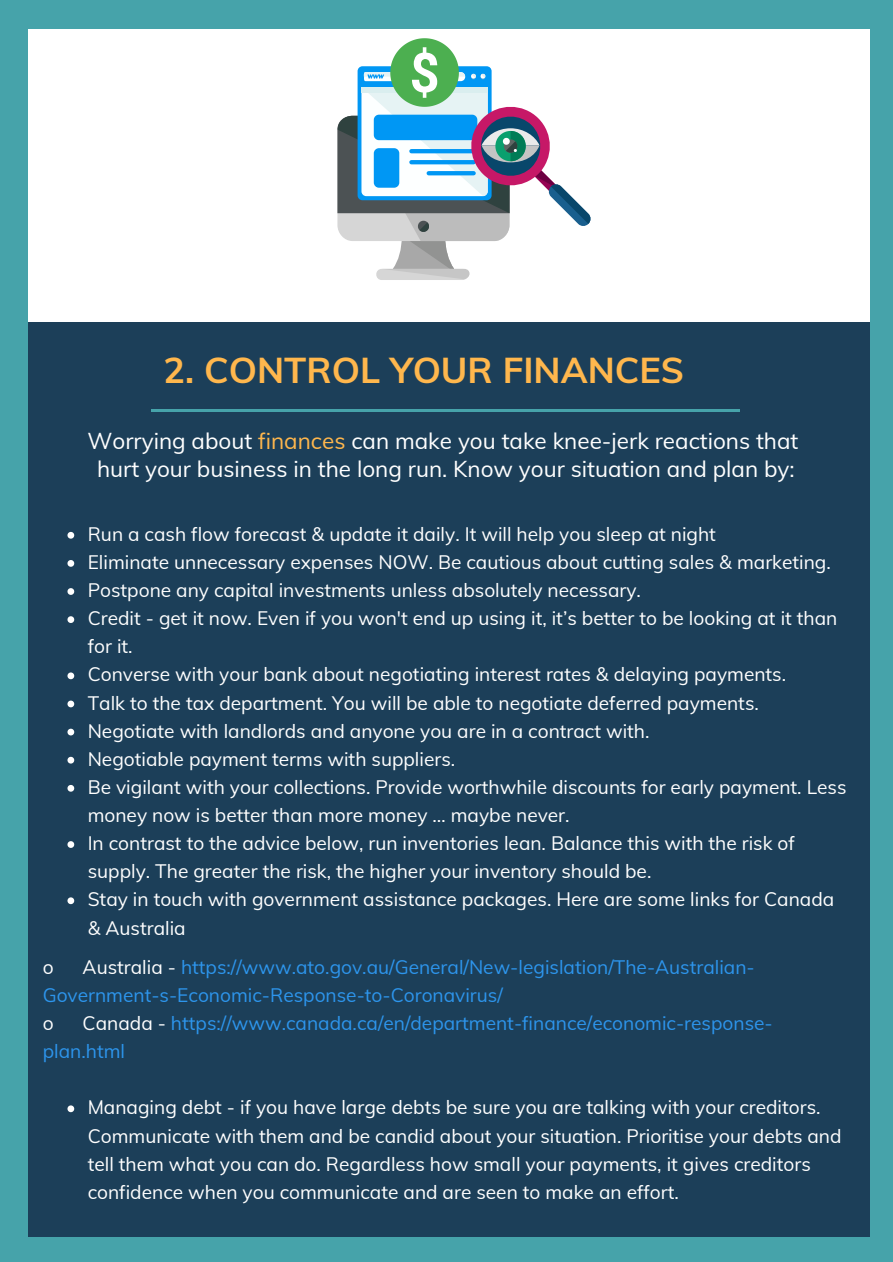
<style>
.page{position:relative;width:893px;height:1262px;background:#fff}
.page>*{position:absolute;margin:0;border:0;box-sizing:border-box;transform-origin:0 0}
.t1{font:700 36px "Muli";color:#ffb74d}
.t2{font:22.5px/28px "Muli";color:#fff;text-align:center}
.t3{font:19.05px/28px "Muli";color:#fff}
.t4{font:19.05px/28px "Muli";color:#2d95ec}
.s1{color:#ffb74d}
.s2{color:#fff}
</style>
<div class="page">
<div style="left:0;top:0;width:892px;height:1261px;background:#46a3aa"></div>
<div style="left:28px;top:321px;width:841px;height:915px;background:#1c3f59"></div>
<div style="left:28px;top:29px;width:841px;height:292px;background:#fff"></div>
<hr style="left:152px;top:409px;width:588px;height:2px;background:#46a3aa">
<div style="left:376px;top:269px;width:92px;height:11px;background:#d6d6d6;border-radius:5px"></div>
<svg style="left:337px;top:38px;width:253px;height:241px"></svg>
<svg style="left:67px;top:532px;width:7px;height:6px"></svg>
<svg style="left:67px;top:560px;width:7px;height:7px"></svg>
<svg style="left:67px;top:588px;width:7px;height:7px"></svg>
<svg style="left:67px;top:616px;width:7px;height:7px"></svg>
<svg style="left:67px;top:672px;width:7px;height:7px"></svg>
<svg style="left:67px;top:700px;width:7px;height:7px"></svg>
<svg style="left:67px;top:728px;width:7px;height:7px"></svg>
<svg style="left:67px;top:756px;width:7px;height:7px"></svg>
<svg style="left:67px;top:785px;width:7px;height:6px"></svg>
<svg style="left:67px;top:841px;width:7px;height:7px"></svg>
<svg style="left:67px;top:897px;width:7px;height:7px"></svg>
<svg style="left:67px;top:1105px;width:7px;height:7px"></svg>
<h1 class="t1" style="left:163px;top:344px;width:522px">2. CONTROL YOUR FINANCES</h1>
<p class="t2" style="left:88px;top:425px;width:712px">Worrying about <span class="s1">finances</span> can make you take knee-jerk reactions that hurt your business in the long run. Know your situation and plan by:</p>
<p class="t3" style="left:88px;top:519px;width:760px">Run a cash flow forecast &amp; update it daily. It will help you sleep at night<br>Eliminate unnecessary expenses NOW. Be cautious about cutting sales &amp; marketing.<br>Postpone any capital investments unless absolutely necessary.<br>Credit - get it now. Even if you won't end up using it, it’s better to be looking at it than for it.<br>Converse with your bank about negotiating interest rates &amp; delaying payments.<br>Talk to the tax department. You will be able to negotiate deferred payments.<br>Negotiate with landlords and anyone you are in a contract with.<br>Negotiable payment terms with suppliers.<br>Be vigilant with your collections. Provide worthwhile discounts for early payment. Less money now is better than more money … maybe never.<br>In contrast to the advice below, run inventories lean. Balance this with the risk of supply. The greater the risk, the higher your inventory should be.<br>Stay in touch with government assistance packages. Here are some links for Canada &amp; Australia</p>
<p class="t4" style="left:43px;top:952px;width:713px;text-indent:40px"><span class="s2">Australia -</span> https://www.ato.gov.au/General/New-legislation/The-Australian-<br>Government-s-Economic-Response-to-Coronavirus/</p>
<p class="t3" style="left:43px;top:1008px;width:12px">o</p>
<p class="t3" style="left:43px;top:952px;width:12px">o</p>
<p class="t4" style="left:43px;top:1008px;width:731px;text-indent:40px"><span class="s2">Canada -</span> https://www.canada.ca/en/department-finance/economic-response&shy;plan.html</p>
<p class="t3" style="left:88px;top:1092px;width:755px">Managing debt - if you have large debts be sure you are talking with your creditors.<br>Communicate with them and be candid about your situation. Prioritise your debts and tell them what you can do. Regardless how small your payments, it gives creditors confidence when you communicate and are seen to make an effort.</p>
</div>
